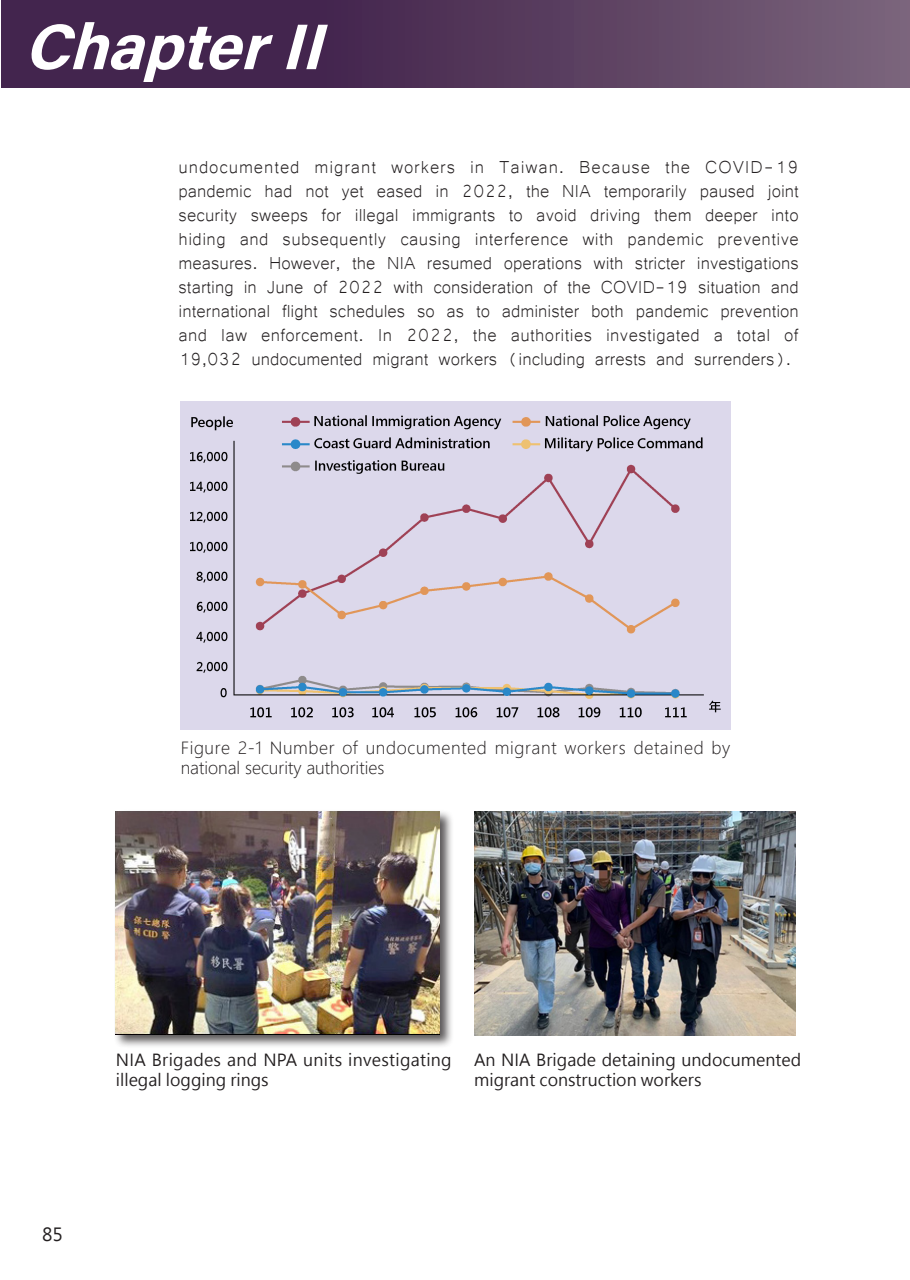
<style>
.page{position:relative;width:910px;height:1280px;background:#fff}
.page>*{position:absolute;margin:0;border:0;box-sizing:border-box;transform-origin:0 0}
.雜誌小標_黃{font:italic 64.5px "Acumin Variable Concept";color:#fff}
.t1{font:22.5px/24px "Microsoft Yi Baiti";color:#231f20;text-align:justify}
.t2{font:18px "Microsoft Jheng Hei";color:#231f20}
.t3{font:16.5px/19.8px "Microsoft Jheng Hei";color:#231f20}
.t4{font:300 16.5px/19.8px "Microsoft Jheng Hei";letter-spacing:.04em;color:#231f20}
</style>
<div class="page">
<div style="left:1px;top:1px;width:909px;height:87px;background:linear-gradient(to right,#361643,#745c75)"></div>
<img style="left:181px;top:402px;width:549px;height:328px">
<div style="left:114px;top:809px;width:340px;height:240px;background:#231f20;opacity:.75"></div>
<img style="left:116px;top:811px;width:324px;height:224px">
<img style="left:474px;top:812px;width:322px;height:223px">
<p class="雜誌小標_黃" style="left:24px;top:2px;width:321px">ChapterII</p>
<p class="t1" style="left:179px;top:153px;width:622px">undocumented migrant workers in Taiwan. Because the COVID-19 pandemic had not yet eased in 2022, the NIA temporarily paused joint security sweeps for illegal immigrants to avoid driving them deeper into hiding and subsequently causing interference with pandemic preventive measures. However, the NIA resumed operations with stricter investigations starting in June of 2022 with consideration of the COVID-19 situation and international flight schedules so as to administer both pandemic prevention and law enforcement. In 2022, the authorities investigated a total of 19,032 undocumented migrant workers (including arrests and surrenders).</p>
<p class="t4" style="left:181px;top:738px;width:551px">Figure 2-1 Number of undocumented migrant workers detained by national security authorities</p>
<p class="t2" style="left:42px;top:1223px;width:22px">85</p>
<p class="t3" style="left:116px;top:1050px;width:337px">NIA Brigades and NPA units investigating illegal logging rings</p>
<p class="t3" style="left:474px;top:1050px;width:329px">An NIA Brigade detaining undocumented migrant construction workers</p>
</div>
